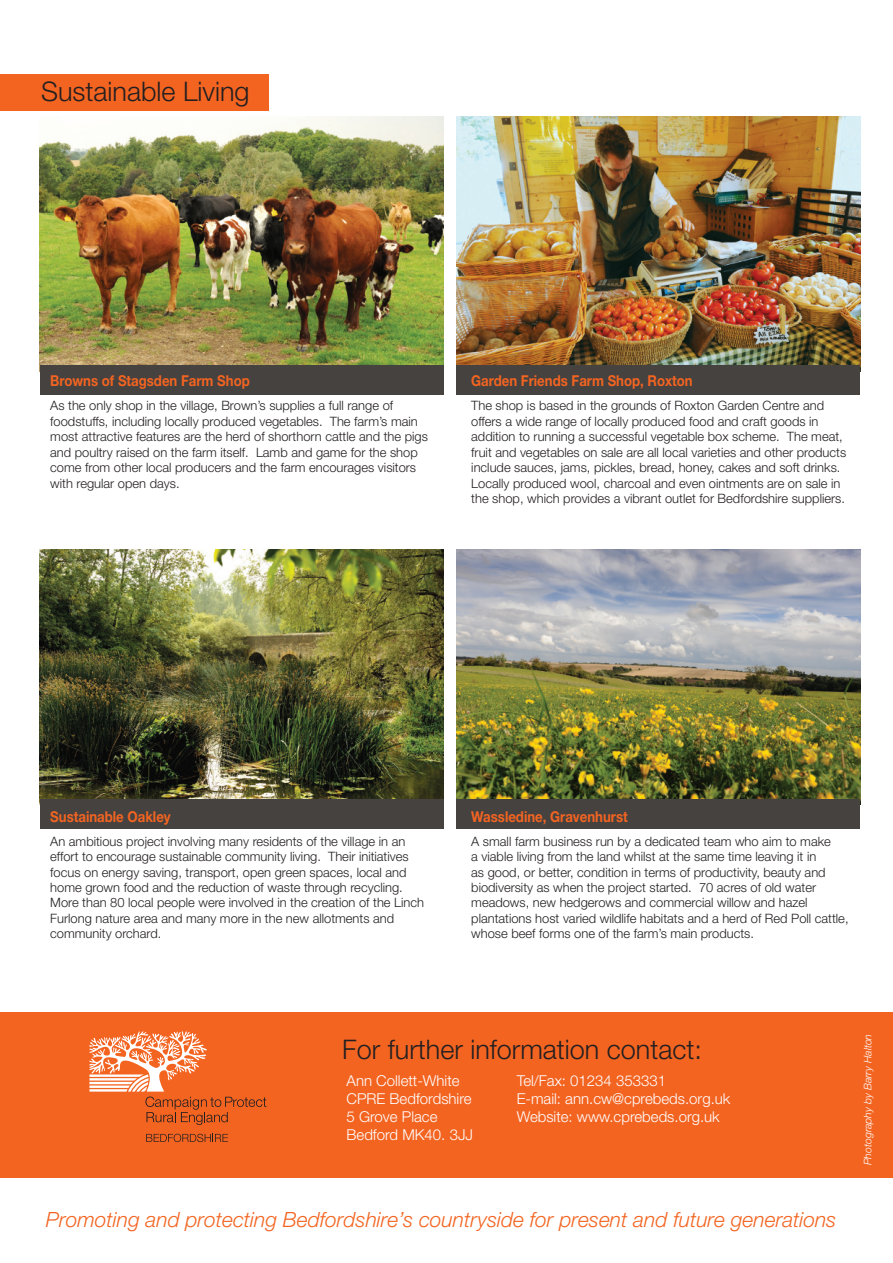
<style>
.page{position:relative;width:893px;height:1263px;background:#fff}
.page>*{position:absolute;margin:0;border:0;box-sizing:border-box;transform-origin:0 0}
.t1{font:300 27px "Helvetica Neue";color:#231f20}
.t2{font:italic 300 21px "Helvetica Neue";color:#f36421}
.t3{font:300 15px/18px "Helvetica Neue";color:#fff}
.t4{font:700 15px "Helvetica Neue";color:#f36421;scale:.88 1}
.t5{font:300 12.9px/15.5px "Helvetica Neue";color:#231f20}
.t6{font:italic 300 10.5px "Helvetica Neue";letter-spacing:-.005em;color:#fff}
</style>
<div class="page">
<div style="left:0;top:1012px;width:893px;height:166px;background:#f36421"></div>
<div style="left:0;top:74px;width:268px;height:37px;background:#f36421"></div>
<img style="left:40px;top:116px;width:404px;height:249px">
<img style="left:456px;top:116px;width:404px;height:249px">
<img style="left:456px;top:549px;width:404px;height:250px">
<img style="left:40px;top:549px;width:404px;height:250px">
<svg style="left:89px;top:1031px;width:177px;height:94px"></svg>
<svg style="left:146px;top:1134px;width:82px;height:8px"></svg>
<div style="left:40px;top:799px;width:404px;height:30px;background:#464240"></div>
<div style="left:40px;top:365px;width:404px;height:30px;background:#464240"></div>
<div style="left:456px;top:365px;width:404px;height:30px;background:#464240"></div>
<div style="left:456px;top:799px;width:404px;height:30px;background:#464240"></div>
<h1 class="t1" style="left:41px;top:75px;width:210px">Sustainable Living</h1>
<p class="t4" style="left:50px;top:372px;width:228px">Browns of Stagsden Farm Shop</p>
<p class="t5" style="left:50px;top:398px;width:379px">As the only shop in the village, Brown’s supplies a full range of foodstuffs, including locally produced vegetables. The farm’s main most attractive features are the herd of shorthorn cattle and the pigs and poultry raised on the farm itself. Lamb and game for the shop come from other local producers and the farm encourages visitors with regular open days.</p>
<p class="t4" style="left:471px;top:372px;width:253px">Garden Friends Farm Shop, Roxton</p>
<p class="t5" style="left:471px;top:398px;width:376px">The shop is based in the grounds of Roxton Garden Centre and offers a wide range of locally produced food and craft goods in addition to running a successful vegetable box scheme. The meat, fruit and vegetables on sale are all local varieties and other products include sauces, jams, pickles, bread, honey, cakes and soft drinks.<br>Locally produced wool, charcoal and even ointments are on sale in the shop, which provides a vibrant outlet for Bedfordshire suppliers.</p>
<p class="t4" style="left:50px;top:807px;width:138px">Sustainable Oakley</p>
<p class="t5" style="left:50px;top:833px;width:375px">An ambitious project involving many residents of the village in an effort to encourage sustainable community living. Their initiatives focus on energy saving, transport, open green spaces, local and home grown food and the reduction of waste through recycling.<br>More than 80 local people were involved in the creation of the Linch Furlong nature area and many more in the new allotments and community orchard.</p>
<p class="t4" style="left:471px;top:807px;width:179px">Wassledine, Gravenhurst</p>
<p class="t5" style="left:471px;top:833px;width:379px">A small farm business run by a dedicated team who aim to make<br>a viable living from the land whilst at the same time leaving it in<br>as good, or better, condition in terms of productivity, beauty and biodiversity as when the project started. 70 acres of old water meadows, new hedgerows and commercial willow and hazel plantations host varied wildlife habitats and a herd of Red Poll cattle, whose beef forms one of the farm’s main products.</p>
<h1 class="t1" style="left:342px;top:1033px;width:361px">For further information contact:</h1>
<p class="t3" style="left:347px;top:1071px;width:128px">Ann Collett-White<br>CPRE Bedfordshire<br>5 Grove Place<br>Bedford MK40. 3JJ</p>
<p class="t3" style="left:517px;top:1071px;width:215px">Tel/Fax: 01234 353331<br>E-mail: ann.cw@cprebeds.org.uk<br>Website: www.cprebeds.org.uk</p>
<h2 class="t2" style="left:46px;top:1207px;width:792px">Promoting and protecting Bedfordshire’s countryside for present and future generations</h2>
<p class="t6" style="left:862px;top:1165px;width:133px;rotate:-90deg">Photography by Barry Halton</p>
</div>
